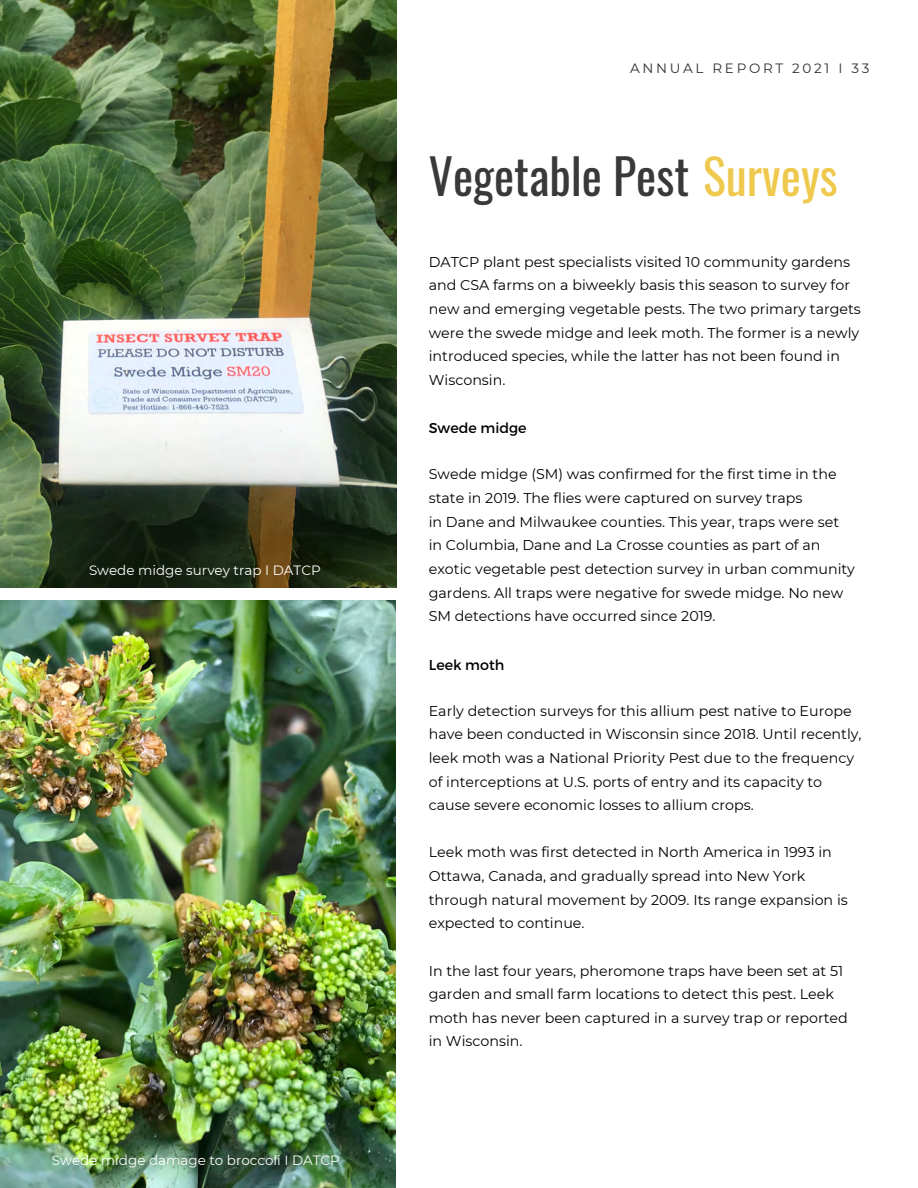
<style>
.page{position:relative;width:918px;height:1188px;background:#fff}
.page>*{position:absolute;margin:0;border:0;box-sizing:border-box;transform-origin:0 0}
.t1{font:48px "Oswald";color:#393939}
.t2{font:14.25px/23.7px "Montserrat";color:#000}
.t3{font:13.5px "Montserrat";color:#fff}
.t4{font:13.5px "Montserrat";letter-spacing:.2em;color:#303030}
.s1{color:#eec94d}
</style>
<div class="page">
<img style="left:0;top:601px;width:395px;height:587px">
<img style="left:0;top:0;width:396px;height:587px">
<p class="t3" style="left:89px;top:562px;width:233px">Swede midge survey trap I DATCP</p>
<p class="t3" style="left:52px;top:1152px;width:290px">Swede midge damage to broccoli I DATCP</p>
<p class="t4" style="left:630px;top:59px;width:241px">ANNUAL REPORT 2021 I 33</p>
<h1 class="t1" style="left:429px;top:139px;width:410px">Vegetable Pest <span class="s1">Surveys</span></h1>
<p class="t2" style="left:429px;top:250px;width:434px">DATCP plant pest specialists visited 10 community gardens and CSA farms on a biweekly basis this season to survey for new and emerging vegetable pests. The two primary targets were the swede midge and leek moth. The former is a newly introduced species, while the latter has not been found in Wisconsin.</p>
<p class="t2" style="left:429px;top:416px;width:99px">Swede midge</p>
<p class="t2" style="left:429px;top:462px;width:428px">Swede midge (SM) was confirmed for the first time in the state in 2019. The flies were captured on survey traps<br>in Dane and Milwaukee counties. This year, traps were set in Columbia, Dane and La Crosse counties as part of an exotic vegetable pest detection survey in urban community gardens. All traps were negative for swede midge. No new SM detections have occurred since 2019.</p>
<p class="t2" style="left:429px;top:652px;width:77px">Leek moth</p>
<p class="t2" style="left:429px;top:699px;width:434px">Early detection surveys for this allium pest native to Europe have been conducted in Wisconsin since 2018. Until recently, leek moth was a National Priority Pest due to the frequency of interceptions at U.S. ports of entry and its capacity to cause severe economic losses to allium crops.</p>
<p class="t2" style="left:429px;top:840px;width:421px">Leek moth was first detected in North America in 1993 in Ottawa, Canada, and gradually spread into New York through natural movement by 2009. Its range expansion is expected to continue.</p>
<p class="t2" style="left:429px;top:959px;width:421px">In the last four years, pheromone traps have been set at 51 garden and small farm locations to detect this pest. Leek moth has never been captured in a survey trap or reported in Wisconsin.</p>
</div>
